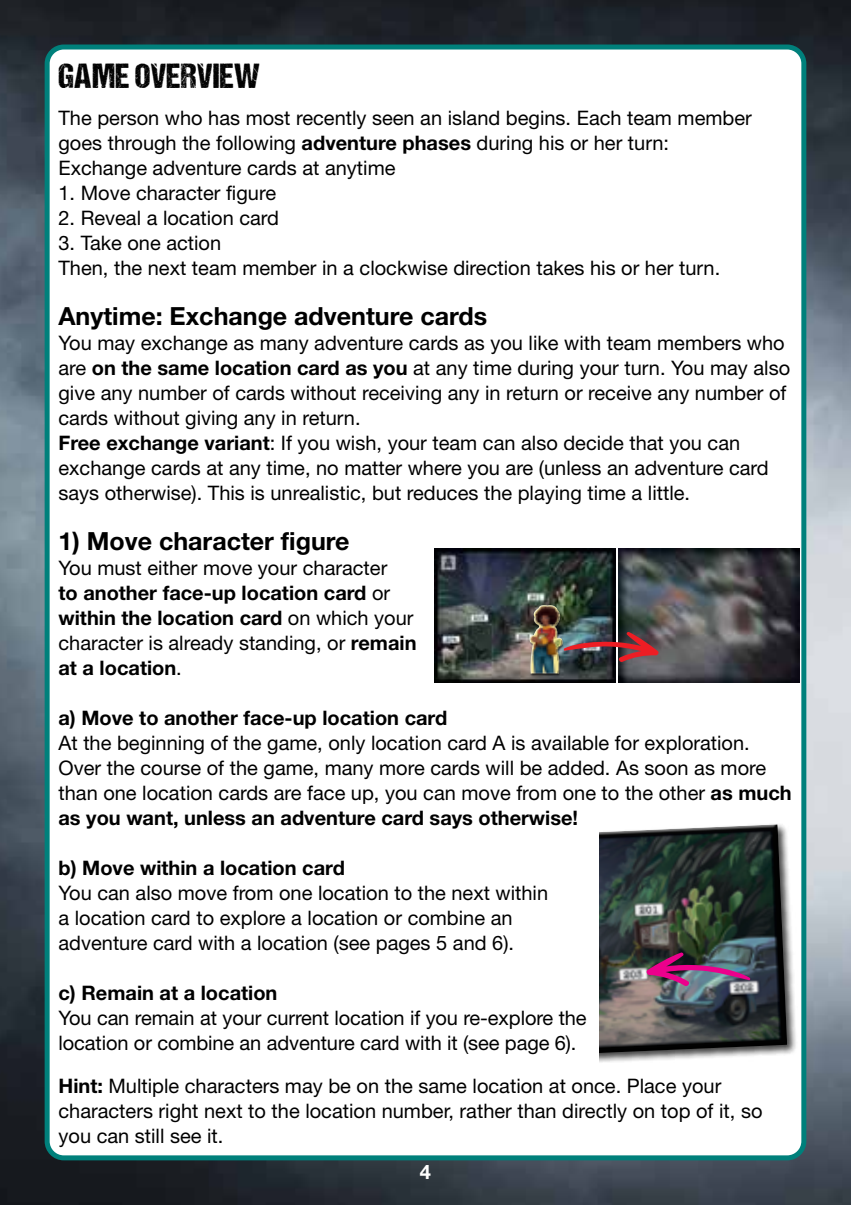
<style>
.page{position:relative;width:851px;height:1205px;background:#fff}
.page>*{position:absolute;margin:0;border:0;box-sizing:border-box;transform-origin:0 0}
.t1{font:35px "DCC Ash";letter-spacing:.01em;color:#000}
.t2{font:700 25px "Helvetica Neue LT Std";color:#000}
.t3{font:20px/25px "Helvetica Neue LT Std";color:#000}
.t4{font:700 20px "Helvetica Neue LT Std";color:#000}
.t5{font:700 20px "Helvetica Neue LT Std";color:#fff}
.s1{font-weight:700}
</style>
<div class="page">
<img style="left:0;top:0;width:850px;height:1205px">
<div style="left:47px;top:47px;width:756px;height:1111px;background:#fff;border-radius:17px"></div>
<div style="left:45px;top:45px;width:761px;height:1115px;border:5px solid #00807b;border-radius:17px"></div>
<img style="left:435px;top:549px;width:180px;height:133px">
<img style="left:618px;top:549px;width:181px;height:133px">
<img style="left:565px;top:631px;width:94px;height:32px">
<img style="left:523px;top:603px;width:42px;height:73px">
<div style="left:529px;top:604px;width:33px;height:69px;background:#fff;opacity:.75"></div>
<div style="left:529px;top:609px;width:33px;height:66px;background:#000;opacity:.75"></div>
<div style="left:599px;top:823px;width:198px;height:245px;background:#000;opacity:.75"></div>
<img style="left:599px;top:823px;width:188px;height:235px">
<img style="left:646px;top:952px;width:104px;height:35px">
<h1 class="t1" style="left:58px;top:57px;width:203px">GAME OVERVIEW</h1>
<p class="t3" style="left:58px;top:105px;width:694px">The person who has most recently seen an island begins. Each team member goes through the following <span class="s1">adventure phases</span> during his or her turn:<br>Exchange adventure cards at anytime</p>
<p class="t3" style="left:58px;top:180px;width:219px">1. Move character figure</p>
<p class="t3" style="left:58px;top:205px;width:222px">2. Reveal a location card</p>
<p class="t3" style="left:58px;top:230px;width:663px">3. Take one action<br>Then, the next team member in a clockwise direction takes his or her turn.</p>
<p class="t2" style="left:58px;top:301px;width:430px">Anytime: Exchange adventure cards</p>
<p class="t3" style="left:58px;top:330px;width:733px">You may exchange as many adventure cards as you like with team members who are <span class="s1">on the same location card as you</span> at any time during your turn. You may also give any number of cards without receiving any in return or receive any number of cards without giving any in return.<br><span class="s1">Free exchange variant</span>: If you wish, your team can also decide that you can exchange cards at any time, no matter where you are (unless an adventure card says otherwise). This is unrealistic, but reduces the playing time a little.</p>
<p class="t2" style="left:58px;top:526px;width:292px">1) Move character figure</p>
<p class="t3" style="left:58px;top:555px;width:359px">You must either move your character<br><span class="s1">to another face-up location card</span> or <span class="s1">within the location card</span> on which your character is already standing, or <span class="s1">remain at a location</span>.</p>
<p class="t4" style="left:58px;top:706px;width:390px">a) Move to another face-up location card</p>
<p class="t3" style="left:58px;top:730px;width:734px">At the beginning of the game, only location card A is available for exploration.<br>Over the course of the game, many more cards will be added. As soon as more than one location cards are face up, you can move from one to the other <span class="s1">as much as you want, unless an adventure card says otherwise!</span></p>
<p class="t4" style="left:58px;top:856px;width:288px">b) Move within a location card</p>
<p class="t3" style="left:58px;top:880px;width:491px">You can also move from one location to the next within a location card to explore a location or combine an adventure card with a location (see pages 5 and 6).</p>
<p class="t4" style="left:58px;top:981px;width:220px">c) Remain at a location</p>
<p class="t3" style="left:58px;top:1005px;width:529px">You can remain at your current location if you re-explore the location or combine an adventure card with it (see page 6).</p>
<p class="t3" style="left:58px;top:1073px;width:705px"><span class="s1">Hint:</span> Multiple characters may be on the same location at once. Place your characters right next to the location number, rather than directly on top of it, so you can still see it.</p>
<p class="t5" style="left:420px;top:1159px;width:13px">4</p>
</div>
